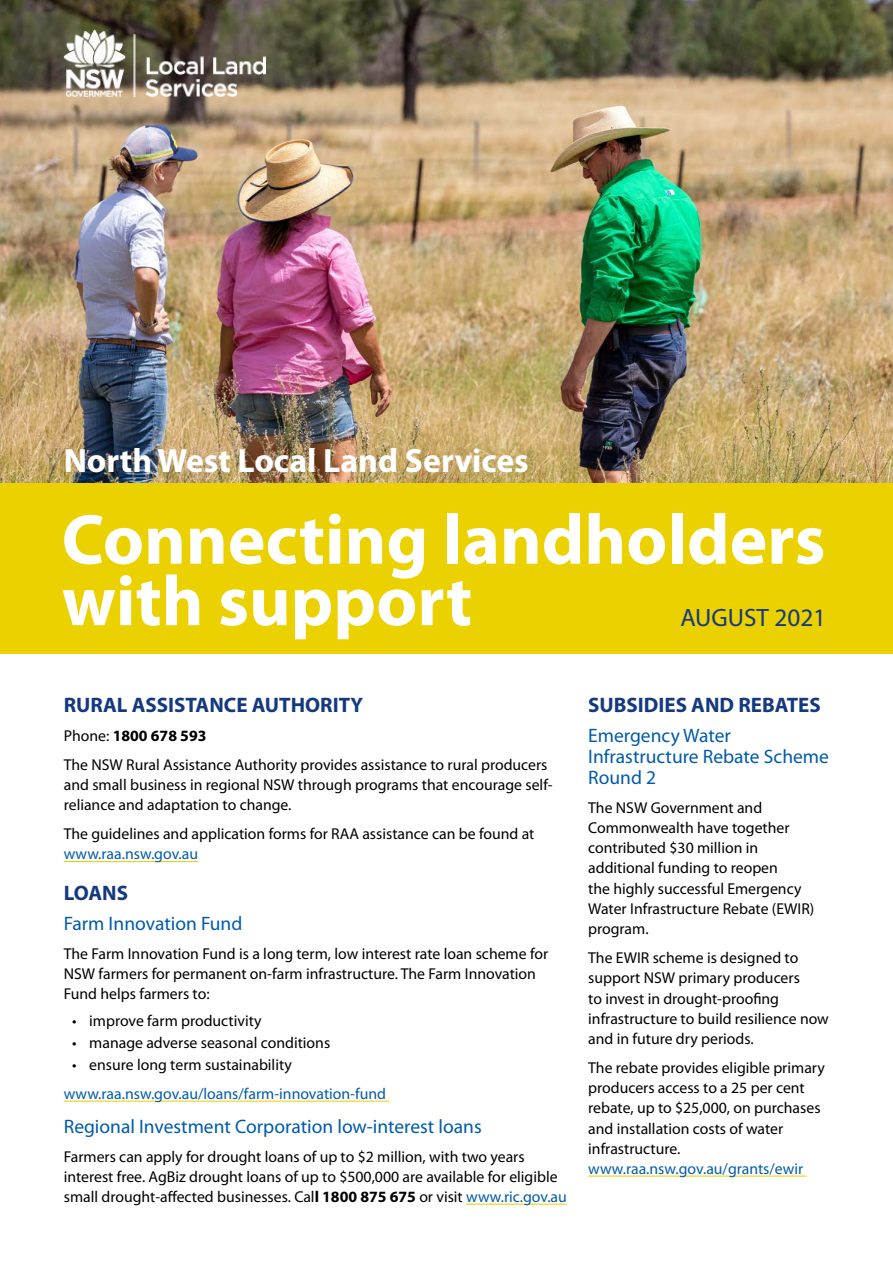
<style>
.page{position:relative;width:893px;height:1263px;background:#fff}
.page>*{position:absolute;margin:0;border:0;box-sizing:border-box;transform-origin:0 0}
.t1{font:700 71.4px/61.5px "Myriad Pro";color:#fff}
.t2{font:700 33.75px "Myriad Pro";color:#fff}
.t3{font:25.2px "Myriad Pro";color:#15397f}
.t4{font:700 21px "Myriad Pro";color:#15397f}
.t5{font:19.5px/21px "Myriad Pro";color:#005baa}
.t6{font:15.75px/20.2px "Myriad Pro";color:#000}
.t7{font:15.75px "Myriad Pro";color:#005baa}
.s1{font-weight:700}
.s2{color:#005baa}
</style>
<div class="page">
<img style="left:0;top:0;width:893px;height:483px">
<div style="left:0;top:483px;width:893px;height:170px;background:#ecd100"></div>
<hr style="left:64px;top:861px;width:134px;height:1px;background:#ecd100">
<hr style="left:64px;top:1100px;width:325px;height:2px;background:#ecd100">
<hr style="left:466px;top:1203px;width:101px;height:2px;background:#ecd100">
<img style="left:64px;top:30px;width:202px;height:68px">
<hr style="left:588px;top:1175px;width:219px;height:1px;background:#ecd100">
<h2 class="t2" style="left:64px;top:439px;width:467px">North West Local Land Services</h2>
<h1 class="t1" style="left:62px;top:506px;width:765px">Connecting landholders with support</h1>
<h3 class="t3" style="left:681px;top:602px;width:147px">AUGUST 2021</h3>
<h3 class="t4" style="left:64px;top:692px;width:301px">RURAL ASSISTANCE AUTHORITY</h3>
<p class="t6" style="left:64px;top:721px;width:485px;line-height:28.8px">Phone: <span class="s1">1800 678 593<br></span>The NSW Rural Assistance Authority provides assistance to rural producers</p>
<p class="t6" style="left:64px;top:774px;width:490px">and small business in regional NSW through programs that encourage self&shy;reliance and adaptation to change.</p>
<p class="t6" style="left:64px;top:823px;width:472px">The guidelines and application forms for RAA assistance can be found at</p>
<p class="t7" style="left:64px;top:844px;width:136px">www.raa.nsw.gov.au</p>
<h3 class="t4" style="left:64px;top:880px;width:66px">LOANS</h3>
<p class="t5" style="left:64px;top:912px;width:180px">Farm Innovation Fund</p>
<p class="t6" style="left:64px;top:943px;width:486px">The Farm Innovation Fund is a long term, low interest rate loan scheme for<br>NSW farmers for permanent on-farm infrastructure. The Farm Innovation<br>Fund helps farmers to:</p>
<p class="t6" style="left:72px;top:1010px;width:191px">• improve farm productivity</p>
<p class="t6" style="left:72px;top:1032px;width:259px">• manage adverse seasonal conditions</p>
<p class="t6" style="left:72px;top:1054px;width:221px">• ensure long term sustainability</p>
<p class="t7" style="left:64px;top:1084px;width:324px">www.raa.nsw.gov.au/loans/farm-innovation-fund</p>
<p class="t5" style="left:64px;top:1115px;width:419px">Regional Investment Corporation low-interest loans</p>
<p class="t6" style="left:64px;top:1146px;width:505px">Farmers can apply for drought loans of up to $2 million, with two years interest free. AgBiz drought loans of up to $500,000 are available for eligible small drought-affected businesses. Cal<span class="s1">l 1800 875 675</span> or visit <span class="s2">www.ric.gov.au</span></p>
<h3 class="t4" style="left:588px;top:692px;width:234px">SUBSIDIES AND REBATES</h3>
<p class="t5" style="left:588px;top:724px;width:242px">Emergency Water<br>Infrastructure Rebate Scheme<br>Round 2</p>
<p class="t6" style="left:588px;top:797px;width:228px">The NSW Government and<br>Commonwealth have together contributed $30 million in additional funding to reopen<br>the highly successful Emergency<br>Water Infrastructure Rebate (EWIR) program.</p>
<p class="t6" style="left:588px;top:947px;width:242px">The EWIR scheme is designed to support NSW primary producers<br>to invest in drought-proofing infrastructure to build resilience now and in future dry periods.</p>
<p class="t6" style="left:588px;top:1057px;width:238px">The rebate provides eligible primary producers access to a 25 per cent rebate, up to $25,000, on purchases and installation costs of water infrastructure.</p>
<p class="t7" style="left:588px;top:1159px;width:216px">www.raa.nsw.gov.au/grants/ewir</p>
</div>
